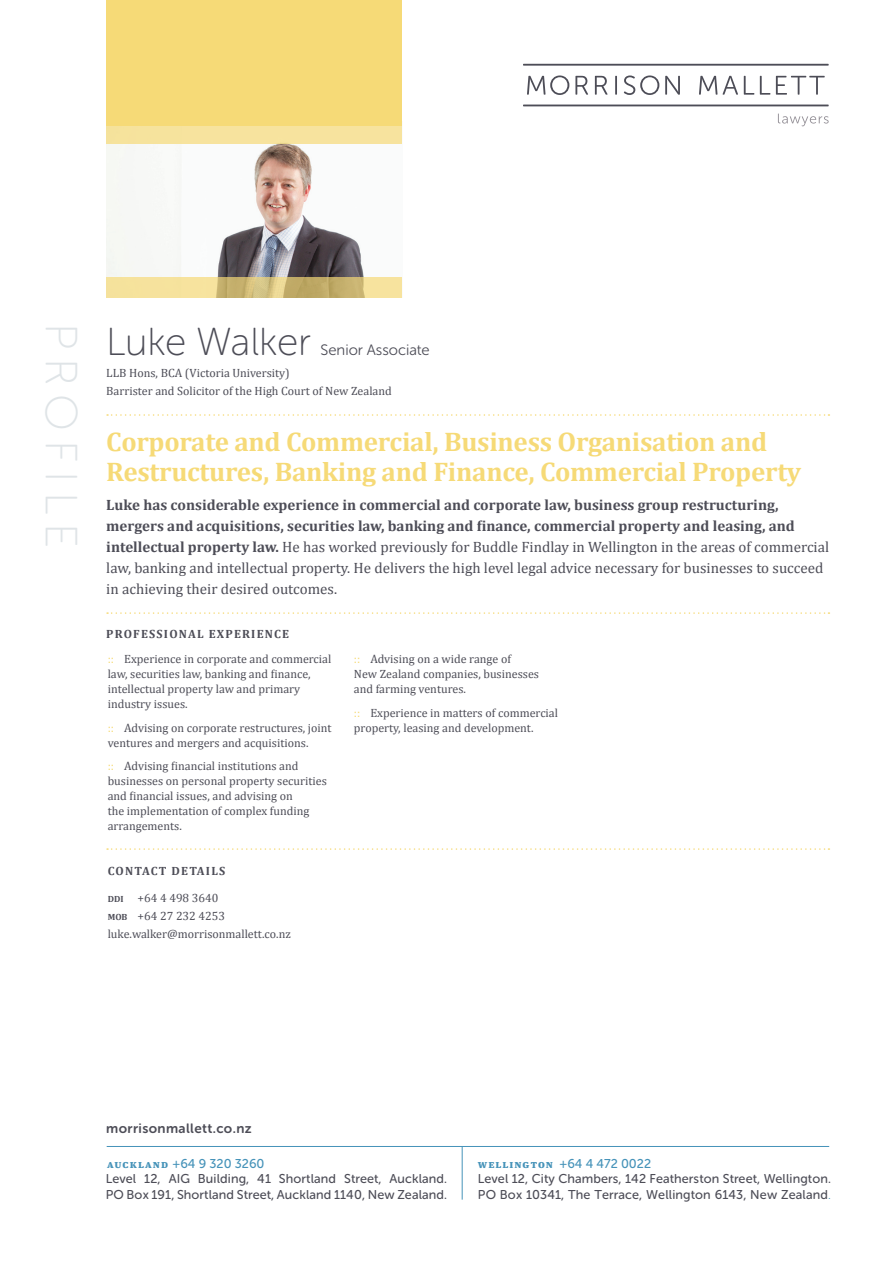
<style>
.page{position:relative;width:893px;height:1263px;background:#fff}
.page>*{position:absolute;margin:0;border:0;box-sizing:border-box;transform-origin:0 0}
.t1{font:45px "Museo Sans Rounded 100";letter-spacing:.2em;color:#dfe4e7}
.t2{font:39px "Museo Sans Rounded 100";letter-spacing:-.005em;color:#4d4d57}
.t3{font:700 27px/30px "Cambria";letter-spacing:-.01em;color:#f6da77}
.t4{font:15px/21px "Cambria";color:#4d4d57}
.t5{font:15px "Museo Sans Rounded 300";color:#4d4d57}
.t6{font:13.5px "Museo Sans Rounded 700";letter-spacing:.03em;color:#4d4d57}
.t7{font:12.75px/15.8px "Museo Sans Rounded 500";letter-spacing:.01em;color:#4d4d57}
.t8{font:12px/15px "Cambria";color:#4d4d57}
.t9{font:700 12px "Cambria";letter-spacing:.1em;color:#4d4d57}
.s1{font-weight:700}
.s2{color:#f6da77}
.s3{font-weight:700;font-size:9px}
.s4{font-family:"Meta Serif Sc";font-weight:900;font-size:10.5px;color:#4693b9}
.s5{color:#4693b9}
.s6{font-family:"Museo Sans Rounded 300";color:#4693b9}
</style>
<div class="page">
<svg style="left:778px;top:114px;width:51px;height:12px"></svg>
<svg style="left:527px;top:75px;width:42px;height:20px"></svg>
<svg style="left:575px;top:76px;width:13px;height:19px"></svg>
<svg style="left:595px;top:76px;width:13px;height:19px"></svg>
<svg style="left:615px;top:76px;width:2px;height:19px"></svg>
<svg style="left:624px;top:75px;width:35px;height:20px"></svg>
<svg style="left:665px;top:76px;width:15px;height:19px"></svg>
<svg style="left:699px;top:76px;width:39px;height:19px"></svg>
<svg style="left:744px;top:76px;width:10px;height:19px"></svg>
<svg style="left:760px;top:76px;width:10px;height:19px"></svg>
<svg style="left:776px;top:76px;width:49px;height:19px"></svg>
<svg style="left:523px;top:64px;width:306px;height:2px"></svg>
<svg style="left:523px;top:105px;width:306px;height:1px"></svg>
<hr style="left:107px;top:1146px;width:722px;height:1px;background:#4693b9">
<hr style="left:462px;top:1147px;width:1px;height:52px;background:#4693b9">
<img style="left:106px;top:144px;width:258px;height:133px">
<div style="left:106px;top:0;width:296px;height:125px;background:#f6da77"></div>
<svg style="left:106px;top:277px;width:296px;height:21px;background:#dfcb87"></svg>
<div style="left:106px;top:125px;width:296px;height:19px;background:#f7e39e"></div>
<svg style="left:107px;top:414px;width:722px;height:2px"></svg>
<svg style="left:107px;top:848px;width:722px;height:2px"></svg>
<svg style="left:107px;top:612px;width:722px;height:2px"></svg>
<p class="t1" style="left:85px;top:323px;width:226px;rotate:90deg">PROFILE</p>
<p class="t2" style="left:106px;top:321px;width:206px">Luke Walker</p>
<p class="t5" style="left:321px;top:342px;width:111px">Senior Associate</p>
<p class="t8" style="left:106px;top:366px;width:185px">LLB Hons, BCA (Victoria University)</p>
<p class="t8" style="left:106px;top:383px;width:287px">Barrister and Solicitor of the High Court of New Zealand</p>
<p class="t3" style="left:106px;top:425px;width:696px">Corporate and Commercial, Business Organisation and<br>Restructures, Banking and Finance, Commercial Property</p>
<p class="t4" style="left:106px;top:494px;width:724px"><span class="s1">Luke has considerable experience in commercial and corporate law, business group restructuring, mergers and acquisitions, securities law, banking and finance, commercial property and leasing, and intellectual property law.</span> He has worked previously for Buddle Findlay in Wellington in the areas of commercial law, banking and intellectual property. He delivers the high level legal advice necessary for businesses to succeed in achieving their desired outcomes.</p>
<p class="t9" style="left:106px;top:626px;width:184px">PROFESSIONAL EXPERIENCE</p>
<p class="t8" style="left:108px;top:651px;width:225px"><span class="s2">::</span> Experience in corporate and commercial law, securities law, banking and finance, intellectual property law and primary industry issues.</p>
<p class="t8" style="left:108px;top:720px;width:225px"><span class="s2">::</span> Advising on corporate restructures, joint ventures and mergers and acquisitions.</p>
<p class="t8" style="left:108px;top:758px;width:221px"><span class="s2">::</span> Advising financial institutions and businesses on personal property securities and financial issues, and advising on<br>the implementation of complex funding arrangements.</p>
<p class="t8" style="left:354px;top:651px;width:187px"><span class="s2">::</span> Advising on a wide range of<br>New Zealand companies, businesses and farming ventures.</p>
<p class="t8" style="left:354px;top:705px;width:206px"><span class="s2">::</span> Experience in matters of commercial property, leasing and development.</p>
<p class="t9" style="left:108px;top:863px;width:119px">CONTACT DETAILS</p>
<p class="t8" style="left:108px;top:889px;width:185px;line-height:18px"><span class="s3">DDI</span> +64 4 498 3640<br><span class="s3">MOB</span> +64 27 232 4253 luke.walker@morrisonmallett.co.nz</p>
<p class="t6" style="left:106px;top:1121px;width:147px">morrisonmallett.co.nz</p>
<p class="t7" style="left:106px;top:1155px;width:343px"><span class="s4">auckland</span> <span class="s5">+64 9 320 3260<br></span>Level 12, AIG Building, 41 Shortland Street, Auckland.<br>PO Box 191, Shortland Street, Auckland 1140, New Zealand.</p>
<p class="t7" style="left:478px;top:1155px;width:355px"><span class="s4">wellington</span> <span class="s5">+64 4 472 0022<br></span>Level 12, City Chambers, 142 Featherston Street, Wellington.<br>PO Box 10341, The Terrace, Wellington 6143, New Zealand<span class="s6">.</span></p>
</div>
